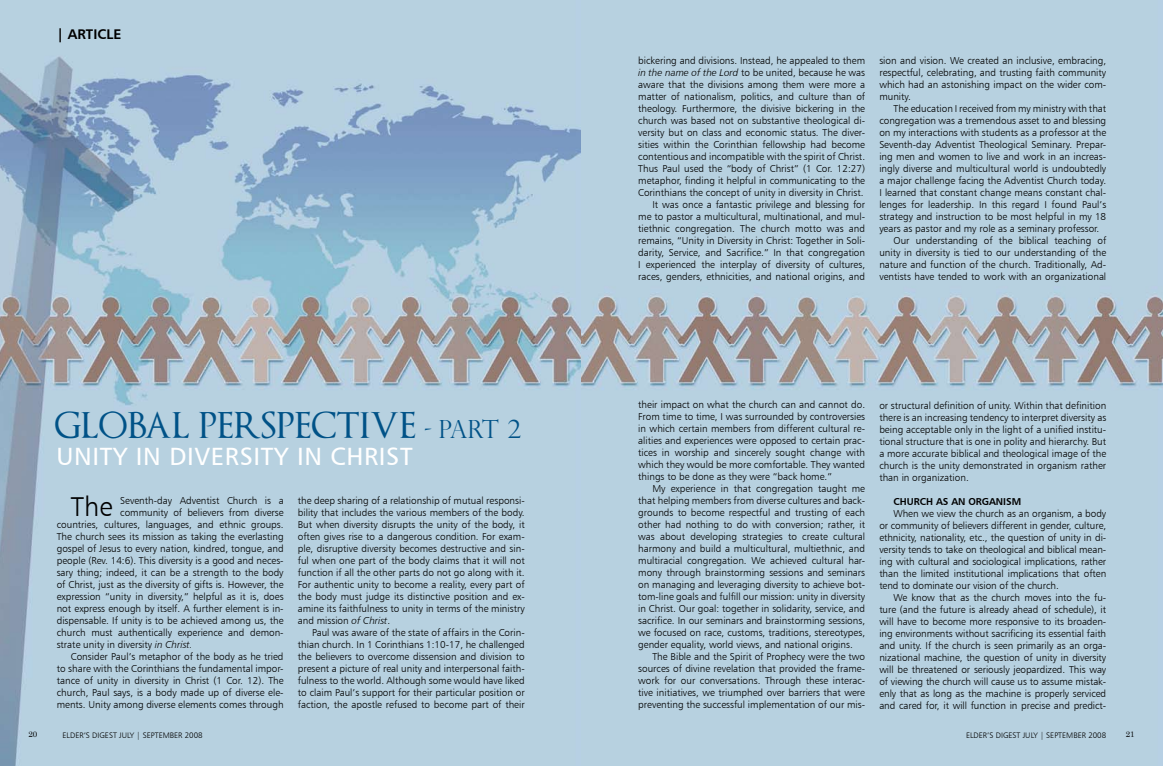
<style>
.page{position:relative;width:1163px;height:766px;background:#fff}
.page>*{position:absolute;margin:0;border:0;box-sizing:border-box;transform-origin:0 0}
.t1{font:35px "Optimus Princeps";color:#005287}
.t2{font:27.3px "Humanist 777 BT Light B";color:#000}
.t3{font:25px "Humanist 777 BT Roman B";letter-spacing:.025em;color:#fff}
.t4{font:14px "Humanist 777 BT Bold B";color:#000}
.t5{font:10px/12px "Humanist 777 BT Light B";color:#000;text-align:justify}
.t6{font:10px "Humanist 777 BT Bold B";letter-spacing:-.005em;color:#000}
.t7{font:8px "Humanist 777 BT Light B";color:#000}
.t8{font:8px "Century";color:#000}
.s1{font-size:25px}
.s2{font-family:"Perpetua Titling";font-weight:300;font-size:25px}
.s3{font-family:"Humanist 777 BT Light Italic B"}
</style>
<div class="page">
<img style="left:0;top:0;width:1162px;height:765px">
<hr style="left:879px;top:580px;width:227px;height:1px;background:#6d6f71">
<svg style="left:1094px;top:560px;width:12px;height:11px"></svg>
<h3 class="t4" style="left:57px;top:25px;width:66px">| ARTICLE</h3>
<h1 class="t1" style="left:54px;top:408px;width:469px">GLOBAL PERSPECTIVE <span class="s1">-</span> <span class="s2">PART 2</span></h1>
<h3 class="t3" style="left:56px;top:441px;width:354px">UNITY I N DIVERSITY I N CHRIST</h3>
<h2 class="t2" style="left:71px;top:490px;width:43px">The</h2>
<p class="t5" style="left:120px;top:494px;width:165px">Seventh-day Adventist Church is a</p>
<p class="t5" style="left:120px;top:506px;width:165px">community of believers from diverse</p>
<p class="t5" style="left:57px;top:518px;width:228px">countries, cultures, languages, and ethnic groups.</p>
<p class="t5" style="left:57px;top:530px;width:228px">The church sees its mission as taking the everlasting</p>
<p class="t5" style="left:57px;top:542px;width:228px">gospel of Jesus to every nation, kindred, tongue, and</p>
<p class="t5" style="left:57px;top:554px;width:228px">people (Rev. 14:6). This diversity is a good and neces-</p>
<p class="t5" style="left:57px;top:566px;width:228px">sary thing; indeed, it can be a strength to the body</p>
<p class="t5" style="left:57px;top:578px;width:228px">of Christ, just as the diversity of gifts is. However, the</p>
<p class="t5" style="left:57px;top:590px;width:228px">expression “unity in diversity,” helpful as it is, does</p>
<p class="t5" style="left:57px;top:602px;width:228px">not express enough by itself. A further element is in-</p>
<p class="t5" style="left:57px;top:614px;width:228px">dispensable. If unity is to be achieved among us, the</p>
<p class="t5" style="left:57px;top:626px;width:228px">church must authentically experience and demon-</p>
<p class="t5" style="left:57px;top:638px;width:137px">strate unity in diversity <span class="s3">in Christ.</span></p>
<p class="t5" style="left:71px;top:650px;width:214px">Consider Paul’s metaphor of the body as he tried</p>
<p class="t5" style="left:57px;top:662px;width:228px">to share with the Corinthians the fundamental impor-</p>
<p class="t5" style="left:57px;top:674px;width:228px">tance of unity in diversity in Christ (1 Cor. 12). The</p>
<p class="t5" style="left:57px;top:686px;width:228px">church, Paul says, is a body made up of diverse ele-</p>
<p class="t5" style="left:57px;top:698px;width:228px">ments. Unity among diverse elements comes through</p>
<p class="t5" style="left:298px;top:494px;width:228px">the deep sharing of a relationship of mutual responsi&shy;bility that includes the various members of the body.<br>But when diversity disrupts the unity of the body, it often gives rise to a dangerous condition. For exam&shy;ple, disruptive diversity becomes destructive and sin&shy;ful when one part of the body claims that it will not function if all the other parts do not go along with it.<br>For authentic unity to become a reality, every part of the body must judge its distinctive position and ex&shy;amine its faithfulness to unity in terms of the ministry and mission <span class="s3">of Christ</span>.</p>
<p class="t5" style="left:298px;top:626px;width:228px;text-indent:14px">Paul was aware of the state of affairs in the Corin&shy;thian church. In 1 Corinthians 1:10-17, he challenged the believers to overcome dissension and division to present a picture of real unity and interpersonal faith&shy;fulness to the world. Although some would have liked to claim Paul’s support for their particular position or faction, the apostle refused to become part of their</p>
<p class="t5" style="left:638px;top:55px;width:228px;text-align:right">bickering and divisions. Instead, he appealed to them <span class="s3">in the name of the Lord</span> to be united, because he was aware that the divisions among them were more a matter of nationalism, politics, and culture than of theology. Furthermore, the divisive bickering in the church was based not on substantive theological di&shy;versity but on class and economic status. The diver&shy;sities within the Corinthian fellowship had become contentious and incompatible with the spirit of Christ.<br>Thus Paul used the “body of Christ” (1 Cor. 12:27) metaphor, finding it helpful in communicating to the Corinthians the concept of unity in diversity in Christ.<br>It was once a fantastic privilege and blessing for me to pastor a multicultural, multinational, and mul&shy;tiethnic congregation. The church motto was and remains, “Unity in Diversity in Christ: Together in Soli&shy;darity, Service, and Sacrifice.” In that congregation I experienced the interplay of diversity of cultures, races, genders, ethnicities, and national origins, and</p>
<p class="t5" style="left:879px;top:55px;width:228px">sion and vision. We created an inclusive, embracing, respectful, celebrating, and trusting faith community which had an astonishing impact on the wider com&shy;munity.</p>
<p class="t5" style="left:893px;top:103px;width:214px">The education I received from my ministry with that</p>
<p class="t5" style="left:879px;top:115px;width:228px">congregation was a tremendous asset to and blessing</p>
<p class="t5" style="left:879px;top:127px;width:228px">on my interactions with students as a professor at the</p>
<p class="t5" style="left:879px;top:139px;width:228px">Seventh-day Adventist Theological Seminary. Prepar-</p>
<p class="t5" style="left:879px;top:151px;width:228px">ing men and women to live and work in an increas-</p>
<p class="t5" style="left:879px;top:163px;width:228px">ingly diverse and multicultural world is undoubtedly</p>
<p class="t5" style="left:879px;top:175px;width:228px">a major challenge facing the Adventist Church today.</p>
<p class="t5" style="left:879px;top:187px;width:228px">I learned that constant change means constant chal-</p>
<p class="t5" style="left:879px;top:199px;width:228px">lenges for leadership. In this regard I found Paul’s</p>
<p class="t5" style="left:879px;top:211px;width:228px">strategy and instruction to be most helpful in my 18</p>
<p class="t5" style="left:879px;top:223px;width:221px">years as pastor and my role as a seminary professor.</p>
<p class="t5" style="left:893px;top:235px;width:214px">Our understanding of the biblical teaching of</p>
<p class="t5" style="left:879px;top:247px;width:228px">unity in diversity is tied to our understanding of the</p>
<p class="t5" style="left:879px;top:259px;width:228px">nature and function of the church. Traditionally, Ad-</p>
<p class="t5" style="left:879px;top:271px;width:228px">ventists have tended to work with an organizational</p>
<p class="t5" style="left:638px;top:398px;width:228px">their impact on what the church can and cannot do.<br>From time to time, I was surrounded by controversies in which certain members from different cultural re&shy;alities and experiences were opposed to certain prac&shy;tices in worship and sincerely sought change with which they would be more comfortable. They wanted things to be done as they were “back home.”</p>
<p class="t5" style="left:638px;top:482px;width:228px;text-indent:14px">My experience in that congregation taught me that helping members from diverse cultures and back&shy;grounds to become respectful and trusting of each other had nothing to do with conversion; rather, it was about developing strategies to create cultural harmony and build a multicultural, multiethnic, and multiracial congregation. We achieved cultural har&shy;mony through brainstorming sessions and seminars on managing and leveraging diversity to achieve bot&shy;tom-line goals and fulfill our mission: unity in diversity in Christ. Our goal: together in solidarity, service, and sacrifice. In our seminars and brainstorming sessions, we focused on race, customs, traditions, stereotypes, gender equality, world views, and national origins.</p>
<p class="t5" style="left:638px;top:650px;width:228px;text-indent:14px">The Bible and the Spirit of Prophecy were the two sources of divine revelation that provided the frame&shy;work for our conversations. Through these interac&shy;tive initiatives, we triumphed over barriers that were preventing the successful implementation of our mis-</p>
<p class="t5" style="left:879px;top:399px;width:228px">or structural definition of unity. Within that definition there is an increasing tendency to interpret diversity as being acceptable only in the light of a unified institu&shy;tional structure that is one in polity and hierarchy. But a more accurate biblical and theological image of the church is the unity demonstrated in organism rather than in organization.</p>
<p class="t6" style="left:893px;top:495px;width:129px">CHURCH AS AN ORGANI SM</p>
<p class="t5" style="left:879px;top:507px;width:228px;text-indent:14px">When we view the church as an organism, a body or community of believers different in gender, culture, ethnicity, nationality, etc., the question of unity in di&shy;versity tends to take on theological and biblical mean&shy;ing with cultural and sociological implications, rather than the limited institutional implications that often tend to dominate our vision of the church.</p>
<p class="t5" style="left:879px;top:591px;width:228px;text-indent:14px">We know that as the church moves into the fu&shy;ture (and the future is already ahead of schedule), it will have to become more responsive to its broaden&shy;ing environments without sacrificing its essential faith and unity. If the church is seen primarily as an orga&shy;nizational machine, the question of unity in diversity will be threatened or seriously jeopardized. This way of viewing the church will cause us to assume mistak&shy;enly that as long as the machine is properly serviced and cared for, it will function in precise and predict-</p>
<p class="t8" style="left:28px;top:727px;width:10px">20</p>
<p class="t7" style="left:63px;top:729px;width:142px">ELDER’S DIGEST JULY | SEPTEMBER 2008</p>
<p class="t7" style="left:965px;top:729px;width:142px">ELDER’S DIGEST JULY | SEPTEMBER 2008</p>
<p class="t8" style="left:1125px;top:727px;width:10px">21</p>
<p class="t7" style="left:57px;top:729px;width:142px">ELDER’S DIGEST JULY | SEPTEMBER 2008</p>
</div>
